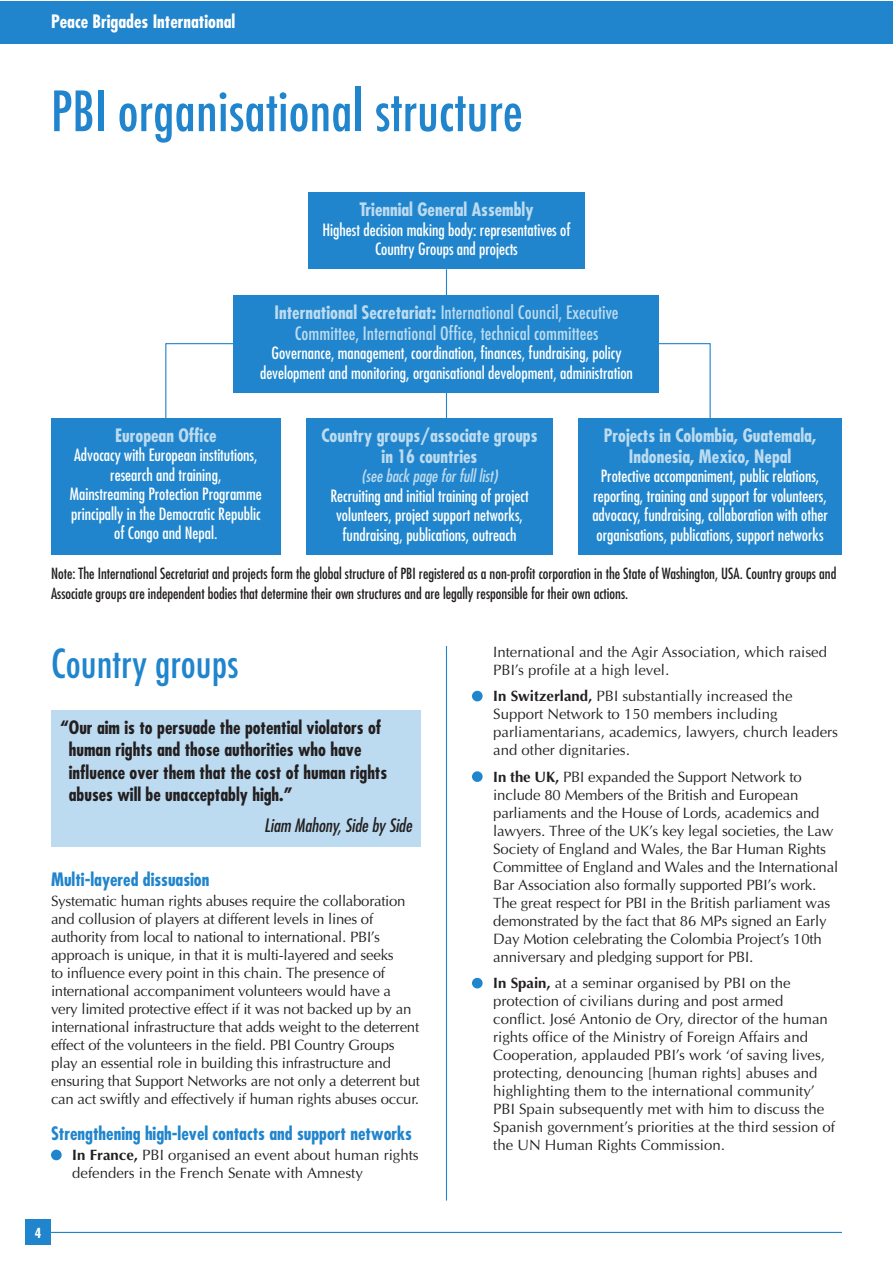
<style>
.page{position:relative;width:893px;height:1263px;background:#fff}
.page>*{position:absolute;margin:0;border:0;box-sizing:border-box;transform-origin:0 0}
.t1{font:500 condensed 54px "Futura";color:#2085cc}
.t2{font:500 condensed 39px "Futura";color:#2085cc}
.t3{font:700 condensed 18px/22.5px "Futura";color:#231f20}
.t4{font:700 condensed 18px/21px "Futura";color:#bcdbf0;text-align:center}
.t5{font:500 condensed 18px/21px "Futura";color:#bcdbf0;text-align:center}
.t6{font:700 condensed 18px "Futura";color:#2085cc}
.t7{font:700 condensed 18px "Futura";color:#fff}
.t8{font:italic condensed 18px "Futura";color:#231f20}
.t9{font:condensed 16.5px/19.5px "Futura";color:#fff;text-align:center}
.t10{font:italic condensed 16.5px "Futura";color:#bcdbf0}
.t11{font:15px/18px "Optima";letter-spacing:-.01em;color:#231f20}
.t12{font:condensed 15px/19.5px "Futura";color:#231f20}
.t13{font:700 condensed 13.5px "Futura";color:#fff}
.s1{font-weight:700}
</style>
<div class="page">
<hr style="left:446px;top:86px;width:1px;height:1114px;background:#2085cc">
<div style="left:0;top:1px;width:893px;height:43px;background:#2085cc"></div>
<hr style="left:51px;top:1232px;width:791px;height:1px;background:#2085cc">
<div style="left:26px;top:1220px;width:25px;height:25px;background:#2085cc"></div>
<div style="left:472px;top:978px;width:11px;height:10px;background:#2085cc;border-radius:50%"></div>
<div style="left:472px;top:771px;width:11px;height:11px;background:#2085cc;border-radius:50%"></div>
<div style="left:472px;top:691px;width:11px;height:10px;background:#2085cc;border-radius:50%"></div>
<div style="left:51px;top:1150px;width:11px;height:10px;background:#2085cc;border-radius:50%"></div>
<div style="left:51px;top:86px;width:791px;height:560px;background:#fff"></div>
<div style="left:51px;top:710px;width:370px;height:136px;background:#bcdbf0"></div>
<hr style="left:446px;top:269px;width:1px;height:149px;background:#2085cc">
<div style="left:308px;top:193px;width:277px;height:76px;background:#2085cc"></div>
<div style="left:51px;top:418px;width:230px;height:136px;background:#2085cc"></div>
<div style="left:306px;top:418px;width:247px;height:136px;background:#2085cc"></div>
<div style="left:578px;top:418px;width:264px;height:136px;background:#2085cc"></div>
<div style="left:234px;top:295px;width:425px;height:98px;background:#2085cc"></div>
<p class="t7" style="left:51px;top:13px;width:186px">Peace Brigades International</p>
<h1 class="t1" style="left:51px;top:86px;width:473px">PBI organisational structure</h1>
<p class="t4" style="left:359px;top:201px;width:175px">Triennial General Assembly</p>
<p class="t9" style="left:322px;top:221px;width:250px">Highest decision making body: representatives of<br>Country Groups and projects</p>
<p class="t5" style="left:275px;top:303px;width:345px"><span class="s1">International Secretariat:</span> International Council, Executive<br>Committee, International Office, technical committees</p>
<p class="t9" style="left:260px;top:345px;width:374px">Governance, management, coordination, finances, fundraising, policy development and monitoring, organisational development, administration</p>
<p class="t4" style="left:115px;top:426px;width:103px">European Office</p>
<p class="t9" style="left:70px;top:447px;width:193px">Advocacy with European institutions, research and training,<br>Mainstreaming Protection Programme principally in the Democratic Republic of Congo and Nepal.</p>
<p class="t4" style="left:321px;top:426px;width:218px">Country groups/associate groups in 16 countries</p>
<p class="t10" style="left:361px;top:468px;width:140px">(see back page forfulllist)</p>
<p class="t9" style="left:330px;top:487px;width:200px">Recruiting and initial training of project volunteers, project support networks, fundraising, publications, outreach</p>
<p class="t4" style="left:604px;top:426px;width:214px">Projects in Colombia, Guatemala,<br>Indonesia, Mexico, Nepal</p>
<p class="t9" style="left:592px;top:468px;width:237px">Protective accompaniment, public relations, reporting, training and support for volunteers, advocacy, fundraising, collaboration with other organisations, publications, support networks</p>
<p class="t12" style="left:51px;top:565px;width:787px">Note: The International Secretariat and projects form the global structure of PBI registered as a non-profit corporation in the State of Washington, USA. Country groups and<br>Associate groups are independent bodies that determine their own structures and are legally responsible for their own actions.</p>
<h2 class="t2" style="left:51px;top:646px;width:189px">Country groups</h2>
<p class="t3" style="left:69px;top:717px;width:320px;text-indent:-9px">“Our aim is to persuade the potential violators of human rights and those authorities who have influence over them that the cost of human rights abuses will be unacceptably high.”</p>
<p class="t8" style="left:264px;top:817px;width:152px">Liam Mahony,Side by Side</p>
<p class="t6" style="left:51px;top:871px;width:160px">Multi-layered dissuasion</p>
<p class="t11" style="left:51px;top:893px;width:370px">Systematic human rights abuses require the collaboration and collusion of players at different levels in lines of authority from local to national to international. PBI’s approach is unique, in that it is multi-layered and seeks<br>to influence every point in this chain. The presence of international accompaniment volunteers would have a very limited protective effect if it was not backed up by an international infrastructure that adds weight to the deterrent effect of the volunteers in the field. PBI Country Groups play an essential role in building this infrastructure and ensuring that Support Networks are not only a deterrent but can act swiftly and effectively if human rights abuses occur.</p>
<p class="t6" style="left:51px;top:1125px;width:362px">Strengthening high-level contacts and support networks</p>
<p class="t11" style="left:72px;top:1147px;width:348px"><span class="s1">In France,</span> PBI organised an event about human rights defenders in the French Senate with Amnesty</p>
<p class="t11" style="left:493px;top:644px;width:335px">International and the Agir Association, which raised<br>PBI’s profile at a high level.</p>
<p class="t11" style="left:493px;top:689px;width:346px"><span class="s1">In Switzerland,</span> PBI substantially increased the Support Network to 150 members including parliamentarians, academics, lawyers, church leaders and other dignitaries.</p>
<p class="t11" style="left:493px;top:769px;width:346px"><span class="s1">In the UK,</span> PBI expanded the Support Network to include 80 Members of the British and European parliaments and the House of Lords, academics and lawyers. Three of the UK’s key legal societies, the Law Society of England and Wales, the Bar Human Rights Committee of England and Wales and the International Bar Association also formally supported PBI’s work.<br>The great respect for PBI in the British parliament was demonstrated by the fact that 86 MPs signed an Early Day Motion celebrating the Colombia Project’s 10th anniversary and pledging support for PBI.</p>
<p class="t11" style="left:493px;top:976px;width:343px"><span class="s1">In Spain,</span> at a seminar organised by PBI on the protection of civilians during and post armed conflict. José Antonio de Ory, director of the human rights office of the Ministry of Foreign Affairs and Cooperation, applauded PBI’s work ‘of saving lives, protecting, denouncing [human rights] abuses and highlighting them to the international community’ PBI Spain subsequently met with him to discuss the Spanish government’s priorities at the third session of the UN Human Rights Commission.</p>
<p class="t13" style="left:35px;top:1227px;width:8px">4</p>
</div>
